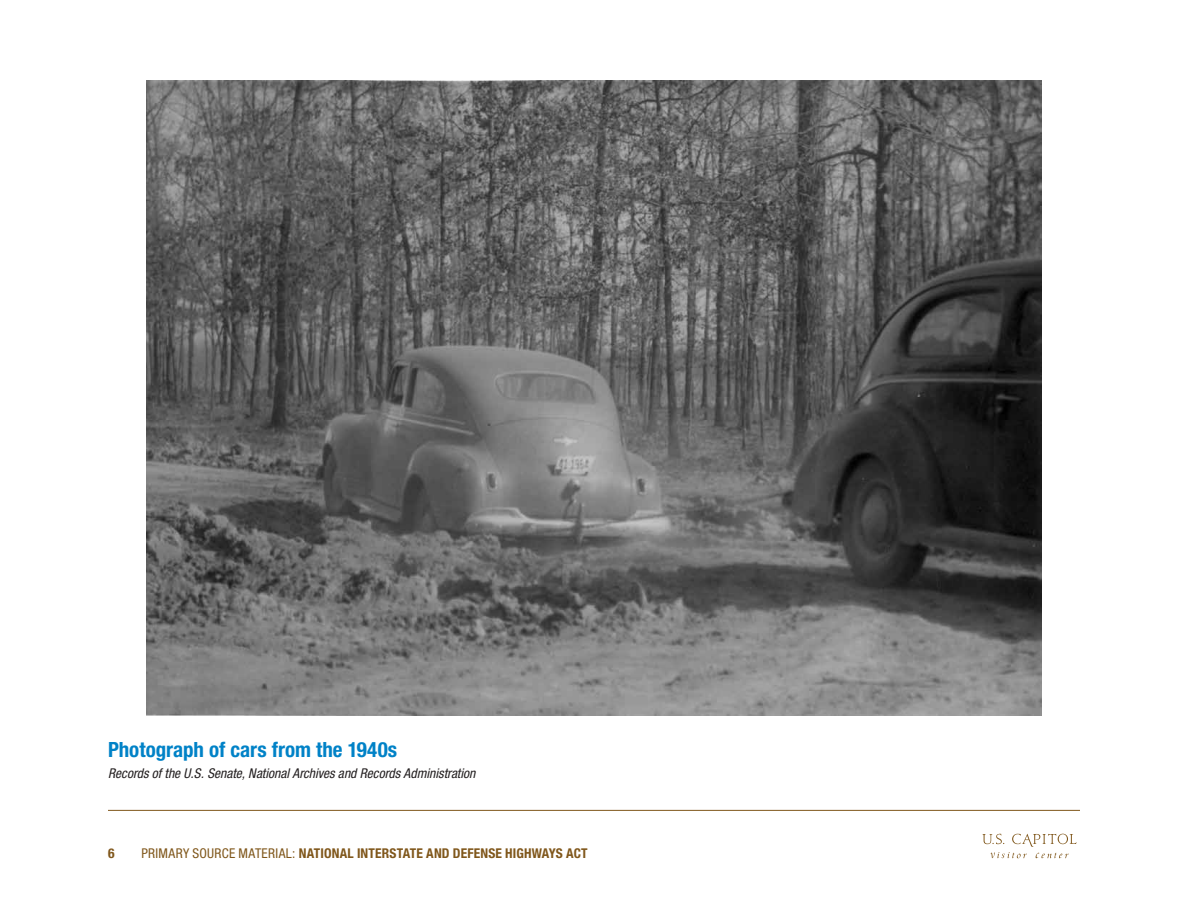
<style>
.page{position:relative;width:1188px;height:918px;background:#fff}
.page>*{position:absolute;margin:0;border:0;box-sizing:border-box;transform-origin:0 0}
.t1{font:700 condensed 21px "Helvetica Neue LT Std";color:#0082c7}
.t2{font:italic condensed 13.5px "Helvetica Neue LT Std";color:#231f20}
.t3{font:700 condensed 13.5px "Helvetica Neue LT Std";letter-spacing:.01em;color:#80571b}
.s1{font-weight:400}
</style>
<div class="page">
<svg style="left:982px;top:834px;width:95px;height:24px"></svg>
<hr style="left:108px;top:810px;width:972px;height:1px;background:#80571b">
<img style="left:147px;top:80px;width:894px;height:636px">
<h1 class="t1" style="left:108px;top:737px;width:291px">PHOTOGRAPH OF CARS FROM THE 1940S</h1>
<p class="t2" style="left:108px;top:766px;width:369px">Records of the U.S. Senate, National Archives and Records Administration</p>
<p class="t3" style="left:108px;top:845px;width:8px">6</p>
<p class="t3" style="left:141px;top:845px;width:448px"><span class="s1">PRIMARY SOURCE MATERIAL:</span> NATIONAL INTERSTATE AND DEFENSE HIGHWAYS ACT</p>
</div>
